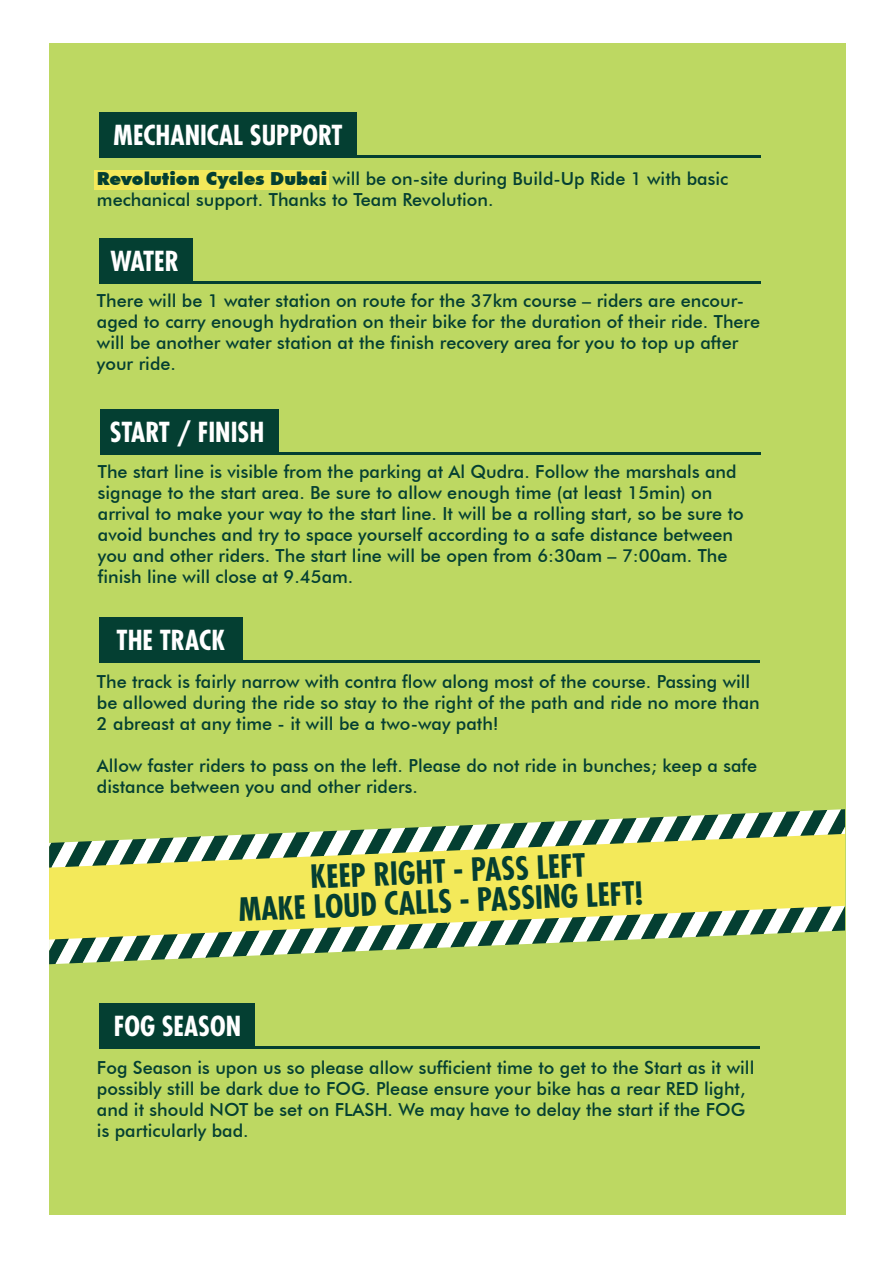
<style>
.page{position:relative;width:893px;height:1263px;background:#fff}
.page>*{position:absolute;margin:0;border:0;box-sizing:border-box;transform-origin:0 0}
.t1{font:700 condensed 31.2px "Futura Std";color:#043f32}
.t2{font:700 condensed 26.85px "Futura Std";color:#fff}
.t3{font:500 18px/21px "Futura BT";color:#043f32}
.s1{font-weight:900}
</style>
<div class="page">
<div style="left:49px;top:43px;width:797px;height:1171px;background:#bdd862"></div>
<div style="left:99px;top:618px;width:144px;height:45px;background:#043f32"></div>
<svg style="left:49px;top:809px;width:796px;height:155px"></svg>
<hr style="left:239px;top:661px;width:521px;height:2px;background:#043f32">
<hr style="left:239px;top:1046px;width:521px;height:2px;background:#043f32">
<div style="left:99px;top:1003px;width:156px;height:45px;background:#043f32"></div>
<div style="left:100px;top:409px;width:178px;height:45px;background:#043f32"></div>
<hr style="left:190px;top:452px;width:570px;height:2px;background:#043f32">
<div style="left:99px;top:112px;width:257px;height:45px;background:#043f32"></div>
<div style="left:99px;top:238px;width:93px;height:45px;background:#043f32"></div>
<hr style="left:251px;top:155px;width:509px;height:2px;background:#043f32">
<hr style="left:190px;top:281px;width:570px;height:2px;background:#043f32">
<div style="left:94px;top:170px;width:235px;height:20px;background:#f3e95a"></div>
<h2 class="t2" style="left:114px;top:118px;width:231px">MECHANICAL SUPPORT</h2>
<p class="t3" style="left:97px;top:168px;width:633px"><span class="s1">Revolution Cycles Dubai</span> will be on-site during Build-Up Ride 1 with basic mechanical support. Thanks to Team Revolution.</p>
<h2 class="t2" style="left:111px;top:244px;width:70px">WATER</h2>
<p class="t3" style="left:97px;top:290px;width:665px">There will be 1 water station on route for the 37km course – riders are encour&shy;aged to carry enough hydration on their bike for the duration of their ride. There will be another water station at the finish recovery area for you to top up after your ride.</p>
<h2 class="t2" style="left:110px;top:415px;width:156px">START / FINISH</h2>
<p class="t3" style="left:98px;top:461px;width:647px">The start line is visible from the parking at Al Qudra. Follow the marshals and signage to the start area. Be sure to allow enough time (at least 15min) on arrival to make your way to the start line. It will be a rolling start, so be sure to avoid bunches and try to space yourself according to a safe distance between you and other riders. The start line will be open from 6:30am – 7:00am. The finish line will close at 9.45am.</p>
<h2 class="t2" style="left:117px;top:623px;width:110px">THE TRACK</h2>
<p class="t3" style="left:97px;top:671px;width:664px">The track is fairly narrow with contra flow along most of the course. Passing will be allowed during the ride so stay to the right of the path and ride no more than<br>2 abreast at any time - it will be a two-way path!</p>
<p class="t3" style="left:97px;top:755px;width:662px">Allow faster riders to pass on the left. Please do not ride in bunches; keep a safe distance between you and other riders.</p>
<h1 class="t1" style="left:310px;top:856px;width:277px;rotate:-2deg">KEEP RIGHT - PASS LEFT</h1>
<h1 class="t1" style="left:238px;top:889px;width:406px;rotate:-2deg">MAKE LOUD CALLS - PASSING LEFT!</h1>
<h2 class="t2" style="left:114px;top:1009px;width:129px">FOG SEASON</h2>
<p class="t3" style="left:97px;top:1057px;width:659px">Fog Season is upon us so please allow sufficient time to get to the Start as it will possibly still be dark due to FOG. Please ensure your bike has a rear RED light, and it should NOT be set on FLASH. We may have to delay the start if the FOG is particularly bad.</p>
</div>
